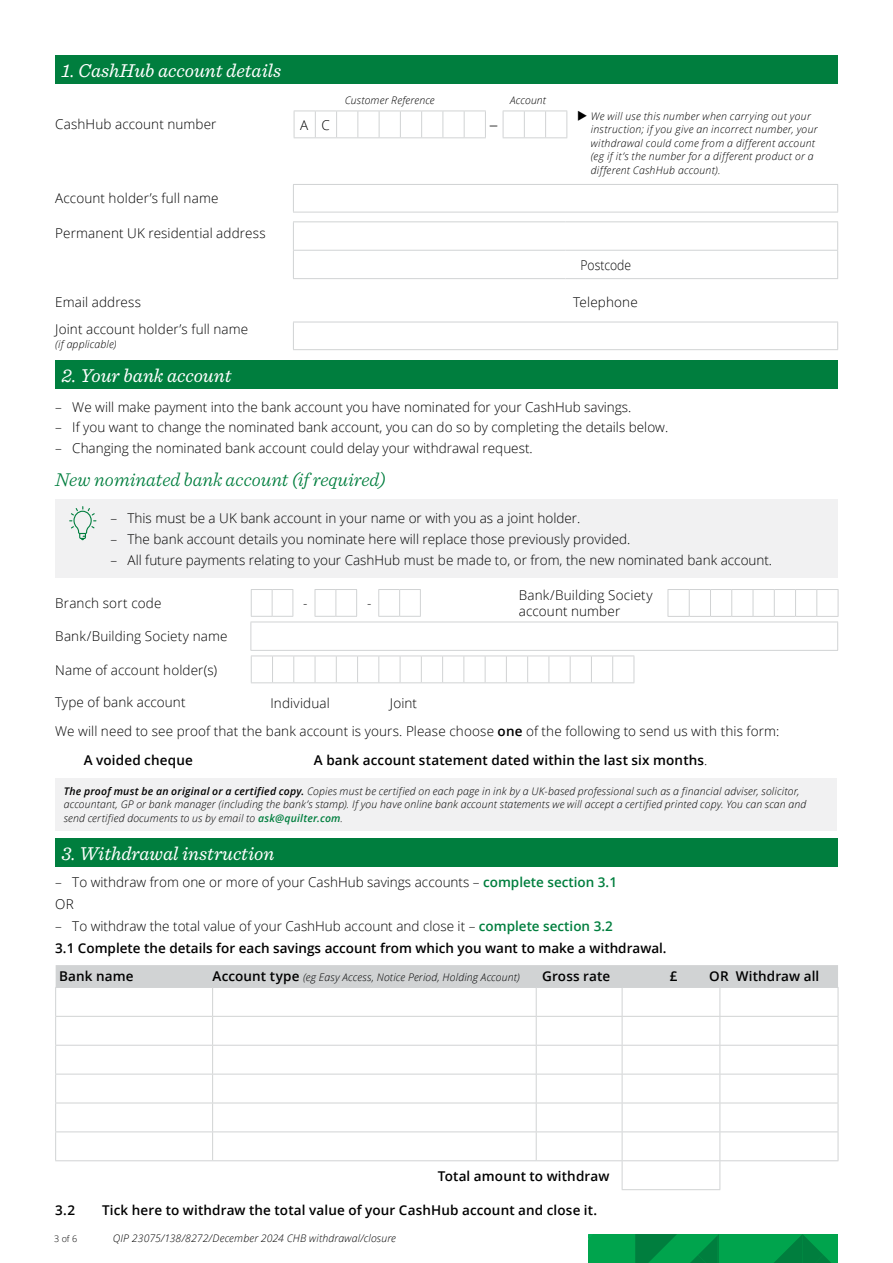
<style>
.page{position:relative;width:893px;height:1263px;background:#fff}
.page>*{position:absolute;margin:0;border:0;box-sizing:border-box;transform-origin:0 0}
.t1{font:italic 19.5px "Sentinel";color:#fff}
.t2{font:italic 300 19.5px "Sentinel";letter-spacing:-.005em;color:#007e3e}
.t3{font:300 18px "Open Sans";color:#000}
.t4{font:300 13.5px/16.5px "Open Sans";color:#000}
.t5{font:600 13.5px/22px "Open Sans";color:#000}
.t6{font:600 13.5px "Open Sans";letter-spacing:.01em;color:#000}
.t7{font:300 13.5px "Open Sans";color:#000;scale:.9 1}
.t8{font:italic 300 10.5px/13.5px "Open Sans";letter-spacing:.015em;color:#000}
.t9{font:300 9px "Open Sans";color:#000}
.s1{font-weight:600}
.s2{font-weight:300}
.s3{font-weight:600;color:#007e3e}
.s4{color:#007e3e}
.s5{font-weight:600;font-style:normal;font-size:13.5px}
.s6{font-style:inherit}
</style>
<div class="page">
<svg style="left:589px;top:1234px;width:249px;height:29px;background:#009948"></svg>
<div style="left:55px;top:55px;width:783px;height:29px;background:#007e3e"></div>
<div style="left:55px;top:360px;width:783px;height:29px;background:#007e3e"></div>
<div style="left:55px;top:838px;width:783px;height:29px;background:#007e3e"></div>
<svg style="left:294px;top:111px;width:192px;height:27px"></svg>
<svg style="left:503px;top:111px;width:64px;height:27px"></svg>
<hr style="left:293px;top:184px;width:545px;height:1px;background:#d1d3d4">
<svg style="left:293px;top:185px;width:1px;height:27px"></svg>
<svg style="left:837px;top:185px;width:1px;height:27px"></svg>
<hr style="left:293px;top:212px;width:545px;height:1px;background:#d1d3d4">
<hr style="left:293px;top:221px;width:273px;height:1px;background:#d1d3d4">
<hr style="left:566px;top:221px;width:272px;height:1px;background:#d1d3d4">
<hr style="left:293px;top:250px;width:273px;height:1px;background:#d1d3d4">
<svg style="left:293px;top:222px;width:1px;height:56px"></svg>
<hr style="left:293px;top:278px;width:273px;height:1px;background:#d1d3d4">
<hr style="left:566px;top:250px;width:272px;height:1px;background:#d1d3d4">
<svg style="left:837px;top:222px;width:1px;height:56px"></svg>
<hr style="left:566px;top:278px;width:272px;height:1px;background:#d1d3d4">
<hr style="left:293px;top:322px;width:545px;height:1px;background:#d1d3d4">
<svg style="left:293px;top:323px;width:1px;height:26px"></svg>
<svg style="left:837px;top:322px;width:1px;height:27px"></svg>
<hr style="left:293px;top:349px;width:545px;height:1px;background:#d1d3d4">
<div style="left:55px;top:499px;width:783px;height:79px;background:#f1f1f2"></div>
<svg style="left:69px;top:506px;width:28px;height:35px"></svg>
<hr style="left:250px;top:622px;width:588px;height:1px;background:#d1d3d4">
<svg style="left:668px;top:589px;width:171px;height:61px"></svg>
<hr style="left:250px;top:650px;width:588px;height:1px;background:#d1d3d4">
<svg style="left:250px;top:589px;width:385px;height:94px"></svg>
<div style="left:55px;top:778px;width:782px;height:52px;background:#f1f1f2"></div>
<svg style="left:55px;top:965px;width:784px;height:224px"></svg>
<hr style="left:622px;top:1189px;width:98px;height:1px;background:#d1d3d4">
<h1 class="t1" style="left:62px;top:56px;width:221px">1. CashHub account details</h1>
<p class="t8" style="left:345px;top:93px;width:91px">Customer Reference</p>
<p class="t8" style="left:510px;top:93px;width:37px">Account</p>
<p class="t4" style="left:55px;top:116px;width:163px">CashHub account number</p>
<p class="t4" style="left:300px;top:116px;width:31px">A C</p>
<h2 class="t3" style="left:489px;top:112px;width:10px">–</h2>
<p class="t4" style="left:55px;top:190px;width:165px">Account holder’s full name</p>
<p class="t4" style="left:55px;top:225px;width:212px">Permanent UK residential address</p>
<p class="t8" style="left:591px;top:109px;width:228px;text-indent:-14px">◆ We will use this number when carrying out your instruction; if you give an incorrect number, your withdrawal could come from a different account (eg if it’s the number for a different product or a different CashHub account).</p>
<p class="t7" style="left:580px;top:255px;width:58px">Postcode</p>
<p class="t4" style="left:55px;top:293px;width:87px">Email address</p>
<p class="t4" style="left:573px;top:293px;width:66px">Telephone</p>
<p class="t4" style="left:55px;top:321px;width:195px">Joint account holder’s full name</p>
<p class="t8" style="left:55px;top:337px;width:63px">(if applicable)</p>
<h1 class="t1" style="left:62px;top:361px;width:171px">2. Your bank account</h1>
<p class="t4" style="left:55px;top:398px;width:578px">– We will make payment into the bank account you have nominated for your CashHub savings.</p>
<p class="t4" style="left:55px;top:419px;width:614px">– If you want to change the nominated bank account, you can do so by completing the details below.</p>
<p class="t4" style="left:55px;top:439px;width:479px">– Changing the nominated bank account could delay your withdrawal request.</p>
<h1 class="t2" style="left:55px;top:465px;width:332px">New nominated bank account (if required)</h1>
<p class="t4" style="left:111px;top:510px;width:471px">– This must be a UK bank account in your name or with you as a joint holder.</p>
<p class="t4" style="left:111px;top:530px;width:521px">– The bank account details you nominate here will replace those previously provided.</p>
<p class="t4" style="left:111px;top:551px;width:663px">– All future payments relating to your CashHub must be made to, or from, the new nominated bank account.</p>
<p class="t4" style="left:55px;top:595px;width:108px">Branch sort code</p>
<p class="t4" style="left:303px;top:594px;width:6px">-</p>
<p class="t4" style="left:367px;top:594px;width:6px">-</p>
<p class="t4" style="left:519px;top:586px;width:135px">Bank/Building Society account number</p>
<p class="t4" style="left:55px;top:628px;width:174px">Bank/Building Society name</p>
<p class="t4" style="left:55px;top:661px;width:163px">Name of account holder(s)</p>
<p class="t4" style="left:55px;top:693px;width:132px">Type of bank account</p>
<p class="t4" style="left:270px;top:695px;width:61px">Individual</p>
<p class="t4" style="left:390px;top:695px;width:29px">Joint</p>
<p class="t4" style="left:55px;top:723px;width:725px">We will need to see proof that the bank account is yours. Please choose <span class="s1">one</span> of the following to send us with this form:</p>
<p class="t6" style="left:84px;top:751px;width:111px">A voided cheque</p>
<p class="t6" style="left:314px;top:751px;width:395px">A bank account statement dated within the last six months<span class="s2">.</span></p>
<p class="t8" style="left:64px;top:784px;width:744px"><span class="s1">The proof must be an original or a certified copy.</span> Copies must be certified on each page in ink by a UK-based professional such as a financial adviser, solicitor, accountant, GP or bank manager (including the bank’s stamp). If you have online bank account statements we will accept a certified printed copy. You can scan and send certified documents to us by email to <span class="s3">ask@quilter.com</span>.</p>
<h1 class="t1" style="left:62px;top:839px;width:214px">3. Withdrawal instruction</h1>
<p class="t4" style="left:55px;top:870px;width:563px;line-height:22px">– To withdraw from one or more of your CashHub savings accounts – <span class="s3">complete section 3.1<br></span>OR</p>
<p class="t5" style="left:55px;top:914px;width:613px"><span class="s2">– To withdraw the total value of your CashHub account and close it –</span> <span class="s4">complete section 3.2<br></span>3.1 Complete the details for each savings account from which you want to make a withdrawal.</p>
<p class="t6" style="left:59px;top:967px;width:76px">Bank name</p>
<p class="t8" style="left:213px;top:970px;width:309px"><span class="s5">Account type</span> (eg Easy Access, Notice Period, Holding Account)</p>
<p class="t6" style="left:542px;top:967px;width:70px">Gross rate</p>
<p class="t6" style="left:670px;top:967px;width:9px">£</p>
<p class="t6" style="left:709px;top:967px;width:112px">OR Withdraw all</p>
<p class="t6" style="left:438px;top:1166px;width:173px">Total amount to withdraw</p>
<p class="t5" style="left:55px;top:1199px;width:21px">3.2</p>
<p class="t5" style="left:102px;top:1199px;width:497px"><span class="s6">Tick</span> here to withdraw the total value of your CashHub account and close it.</p>
<p class="t9" style="left:54px;top:1232px;width:24px">3 of 6</p>
<p class="t8" style="left:113px;top:1230px;width:285px">QIP 23075/138/8272/December 2024 CHB withdrawal/closure</p>
</div>
